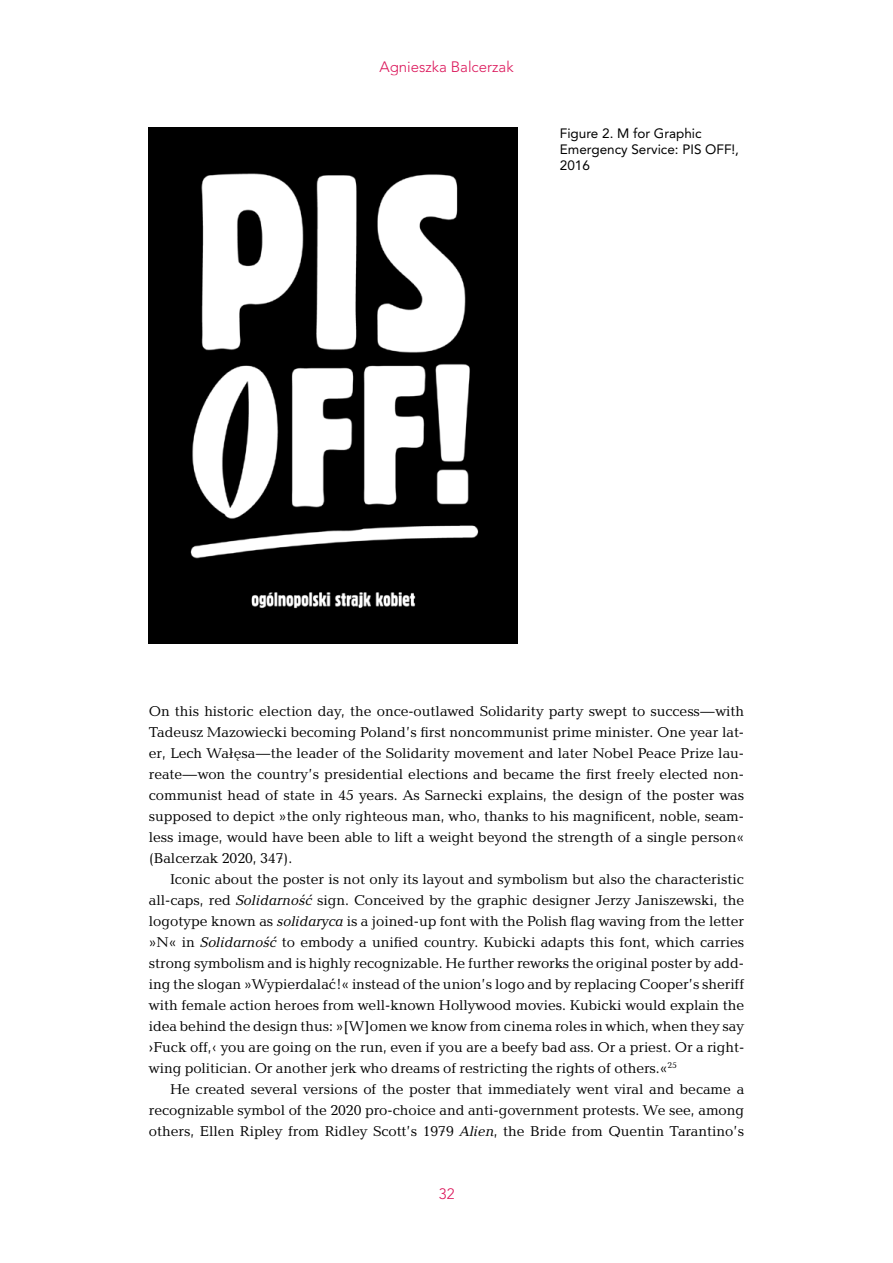
<style>
.page{position:relative;width:893px;height:1263px;background:#fff}
.page>*{position:absolute;margin:0;border:0;box-sizing:border-box;transform-origin:0 0}
.t1{font:300 15px "Avenir LT Std";color:#db165a}
.Fließtext{font:14.7px/21px "Baltica";color:#000;text-align:justify}
._1__Absatz{font:14.7px/21px "Baltica";color:#000;text-align:justify}
.BU{font:13.5px/16.2px "Avenir LT Std";color:#000}
.s1{font-style:italic}
.s2{font-family:"Avenir LT Std"}
</style>
<div class="page">
<img style="left:149px;top:128px;width:368px;height:515px">
<p class="t1" style="left:379px;top:58px;width:136px">Agnieszka Balcerzak</p>
<p class="BU" style="left:560px;top:125px;width:181px">Figure 2. M for Graphic<br>Emergency Service: PIS OFF!,<br>2016</p>
<p class="_1__Absatz" style="left:149px;top:701px;width:597px">On this historic election day, the once-outlawed Solidarity party swept to success—with Tadeusz Mazowiecki becoming Poland’s first noncommunist prime minister. One year lat&shy;er, Lech Wałęsa—the leader of the Solidarity movement and later Nobel Peace Prize lau&shy;reate—won the country’s presidential elections and became the first freely elected non&shy;communist head of state in 45 years. As Sarnecki explains, the design of the poster was supposed to depict »the only righteous man, who, thanks to his magnificent, noble, seam&shy;less image, would have been able to lift a weight beyond the strength of a single person« (Balcerzak 2020, 347).</p>
<p class="Fließtext" style="left:149px;top:869px;width:597px;text-indent:21px">Iconic about the poster is not only its layout and symbolism but also the characteristic all-caps, red <span class="s1">Solidarność</span> sign. Conceived by the graphic designer Jerzy Janiszewski, the logotype known as <span class="s1">solidaryca</span> is a joined-up font with the Polish flag waving from the letter »N« in <span class="s1">Solidarność</span> to embody a unified country. Kubicki adapts this font, which carries strong symbolism and is highly recognizable. He further reworks the original poster by add&shy;ing the slogan »Wypierdalać!« instead of the union’s logo and by replacing Cooper’s sheriff with female action heroes from well-known Hollywood movies. Kubicki would explain the idea behind the design thus: »[W]omen we know from cinema roles in which, when they say <span class="s2">›</span>Fuck off,‹ you are going on the run, even if you are a beefy bad ass. Or a priest. Or a right&shy;wing politician. Or another jerk who dreams of restricting the rights of others.«<sup>25</sup></p>
<p class="Fließtext" style="left:149px;top:1079px;width:597px;text-indent:21px">He created several versions of the poster that immediately went viral and became a recognizable symbol of the 2020 pro-choice and anti-government protests. We see, among others, Ellen Ripley from Ridley Scott’s 1979 <span class="s1">Alien</span>, the Bride from Quentin Tarantino’s</p>
<p class="t1" style="left:439px;top:1185px;width:17px">32</p>
</div>
